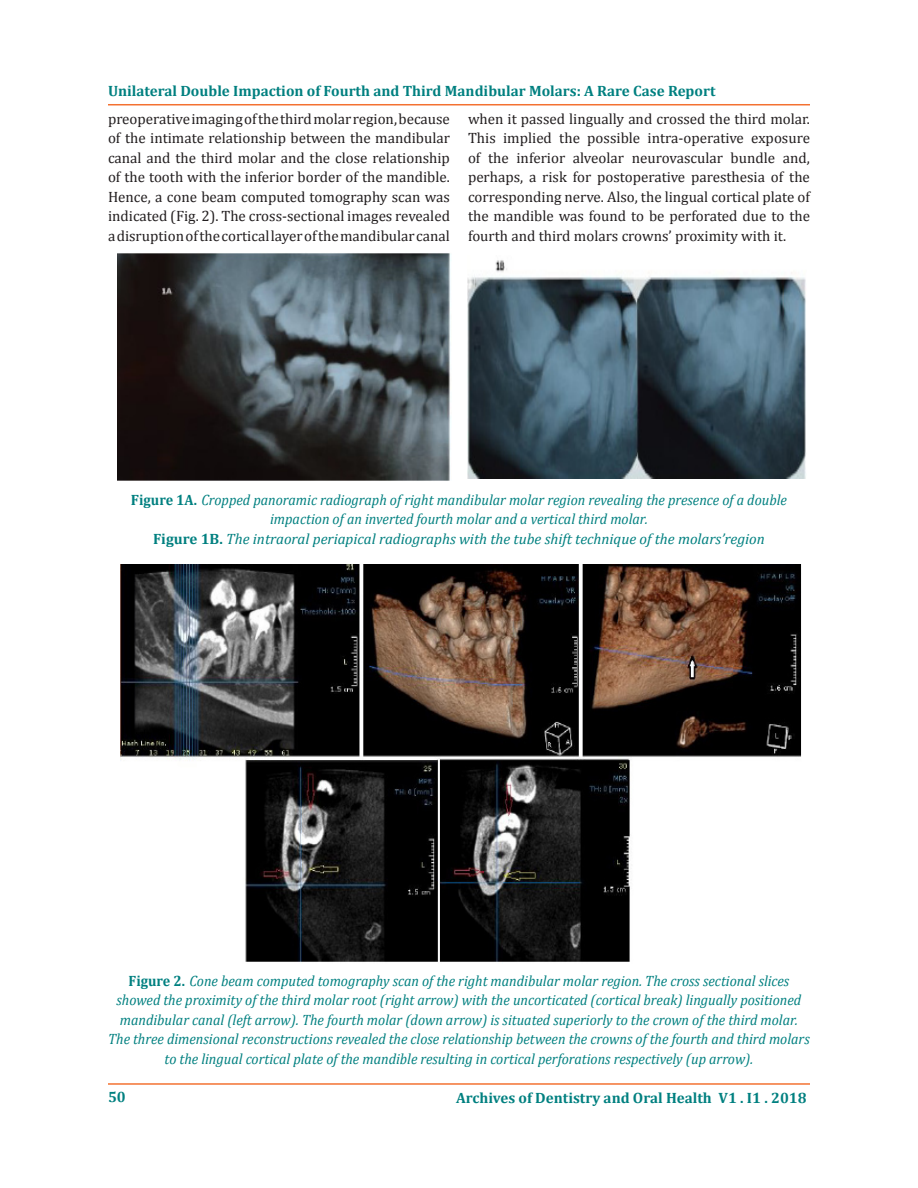
<style>
.page{position:relative;width:918px;height:1188px;background:#fff}
.page>*{position:absolute;margin:0;border:0;box-sizing:border-box;transform-origin:0 0}
.t1{font:italic 15px/19.5px "Cambria";color:#008080;text-align:center;scale:.94 1}
.t2{font:15px/19.5px "Cambria";color:#231f20;text-align:justify}
.t3{font:700 15px "Cambria";color:#008080}
.t4{font:italic 15px "Cambria";color:#008080}
.s1{font-weight:700;font-style:normal}
</style>
<div class="page">
<hr style="left:108px;top:1083px;width:702px;height:2px;background:#f37232">
<hr style="left:108px;top:104px;width:702px;height:1px;background:#f37131">
<img style="left:117px;top:253px;width:334px;height:228px">
<img style="left:468px;top:260px;width:338px;height:218px">
<img style="left:120px;top:564px;width:681px;height:398px">
<p class="t3" style="left:108px;top:80px;width:609px">Unilateral Double Impaction of Fourth and Third Mandibular Molars: A Rare Case Report</p>
<p class="t2" style="left:108px;top:109px;width:344px">preoperative imaging of the third molar region, because of the intimate relationship between the mandibular canal and the third molar and the close relationship of the tooth with the inferior border of the mandible.<br>Hence, a cone beam computed tomography scan was indicated (Fig. 2). The cross-sectional images revealed a disruption of the cortical layer of the mandibular canal</p>
<p class="t2" style="left:468px;top:109px;width:344px">when it passed lingually and crossed the third molar.<br>This implied the possible intra-operative exposure of the inferior alveolar neurovascular bundle and, perhaps, a risk for postoperative paresthesia of the corresponding nerve. Also, the lingual cortical plate of the mandible was found to be perforated due to the fourth and third molars crowns’ proximity with it.</p>
<p class="t1" style="left:131px;top:489px;width:699px"><span class="s1">Figure 1A.</span> Cropped panoramic radiograph of right mandibular molar region revealing the presence of a double impaction of an inverted fourth molar and a vertical third molar.</p>
<p class="t4" style="left:153px;top:528px;width:613px"><span class="s1">Figure 1B.</span> The intraoral periapical radiographs with the tube shift technique of the molars’region</p>
<p class="t1" style="left:108px;top:970px;width:748px"><span class="s1">Figure 2.</span> Cone beam computed tomography scan of the right mandibular molar region. The cross sectional slices showed the proximity of the third molar root (right arrow) with the uncorticated (cortical break) lingually positioned mandibular canal (left arrow). The fourth molar (down arrow) is situated superiorly to the crown of the third molar.<br>The three dimensional reconstructions revealed the close relationship between the crowns of the fourth and third molars to the lingual cortical plate of the mandible resulting in cortical perforations respectively (up arrow).</p>
<p class="t3" style="left:108px;top:1087px;width:19px">50</p>
<p class="t3" style="left:456px;top:1087px;width:352px">Archives of Dentistry and Oral Health V1 . I1 . 2018</p>
</div>
